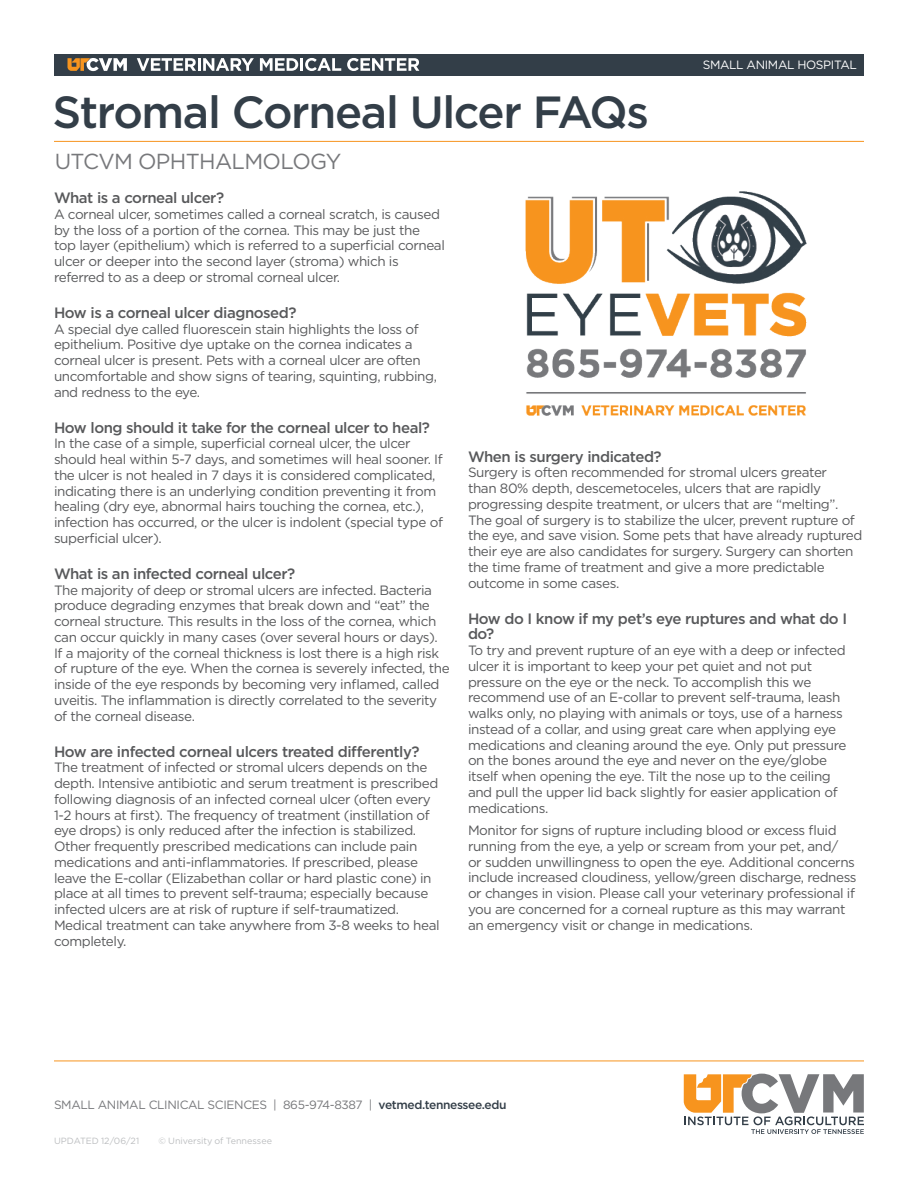
<style>
.page{position:relative;width:918px;height:1188px;background:#fff}
.page>*{position:absolute;margin:0;border:0;box-sizing:border-box;transform-origin:0 0}
.t1{font:500 45px "Gotham";letter-spacing:-.03em;color:#333e48}
.t2{font:21.75px "Gotham";letter-spacing:-.03em;color:#77787b}
.t3{font:500 15px/15.8px "Gotham";letter-spacing:-.03em;color:#58595b}
.t4{font:13.5px/15.8px "Gotham";letter-spacing:-.03em;color:#58595b}
.t5{font:12px "Gotham";letter-spacing:-.03em;color:#77787b}
.t6{font:12px "Gotham";letter-spacing:-.03em;color:#fff}
.t7{font:9px "Gotham";letter-spacing:-.005em;color:#bcbec0}
.s1{font-weight:500;color:#333e48}
</style>
<div class="page">
<hr style="left:54px;top:1061px;width:810px;height:1px;background:#f7941e">
<hr style="left:54px;top:141px;width:810px;height:1px;background:#f7941e">
<svg style="left:684px;top:1074px;width:180px;height:60px"></svg>
<div style="left:55px;top:54px;width:809px;height:21px;background:#333e48"></div>
<svg style="left:67px;top:58px;width:60px;height:13px"></svg>
<svg style="left:137px;top:58px;width:117px;height:13px"></svg>
<svg style="left:260px;top:58px;width:81px;height:13px"></svg>
<svg style="left:347px;top:58px;width:72px;height:13px"></svg>
<img style="left:525px;top:191px;width:282px;height:225px">
<p class="t1" style="left:53px;top:83px;width:598px">Stromal Corneal Ulcer FAQs</p>
<p class="t2" style="left:55px;top:147px;width:288px">UTCVM OPHTHALMOLOGY</p>
<p class="t6" style="left:703px;top:57px;width:156px">SMALL ANIMAL HOSPITAL</p>
<p class="t3" style="left:54px;top:190px;width:172px">What is a corneal ulcer?</p>
<p class="t4" style="left:54px;top:206px;width:392px">A corneal ulcer, sometimes called a corneal scratch, is caused by the loss of a portion of the cornea. This may be just the top layer (epithelium) which is referred to a superficial corneal ulcer or deeper into the second layer (stroma) which is referred to as a deep or stromal corneal ulcer.</p>
<p class="t3" style="left:54px;top:305px;width:244px">How is a corneal ulcer diagnosed?</p>
<p class="t4" style="left:54px;top:321px;width:385px">A special dye called fluorescein stain highlights the loss of epithelium. Positive dye uptake on the cornea indicates a corneal ulcer is present. Pets with a corneal ulcer are often uncomfortable and show signs of tearing, squinting, rubbing, and redness to the eye.</p>
<p class="t3" style="left:54px;top:419px;width:378px">How long should it take for the corneal ulcer to heal?</p>
<p class="t4" style="left:54px;top:435px;width:390px">In the case of a simple, superficial corneal ulcer, the ulcer should heal within 5-7 days, and sometimes will heal sooner. If the ulcer is not healed in 7 days it is considered complicated, indicating there is an underlying condition preventing it from healing (dry eye, abnormal hairs touching the cornea, etc.), infection has occurred, or the ulcer is indolent (special type of superficial ulcer).</p>
<p class="t3" style="left:54px;top:566px;width:243px">What is an infected corneal ulcer?</p>
<p class="t4" style="left:54px;top:582px;width:397px">The majority of deep or stromal ulcers are infected. Bacteria produce degrading enzymes that break down and “eat” the corneal structure. This results in the loss of the cornea, which can occur quickly in many cases (over several hours or days).<br>If a majority of the corneal thickness is lost there is a high risk of rupture of the eye. When the cornea is severely infected, the inside of the eye responds by becoming very inflamed, called uveitis. The inflammation is directly correlated to the severity of the corneal disease.</p>
<p class="t3" style="left:54px;top:743px;width:367px">How are infected corneal ulcers treated differently?</p>
<p class="t4" style="left:54px;top:759px;width:387px">The treatment of infected or stromal ulcers depends on the depth. Intensive antibiotic and serum treatment is prescribed following diagnosis of an infected corneal ulcer (often every 1-2 hours at first). The frequency of treatment (instillation of eye drops) is only reduced after the infection is stabilized.<br>Other frequently prescribed medications can include pain medications and anti-inflammatories. If prescribed, please leave the E-collar (Elizabethan collar or hard plastic cone) in place at all times to prevent self-trauma; especially because infected ulcers are at risk of rupture if self-traumatized.<br>Medical treatment can take anywhere from 3-8 weeks to heal completely.</p>
<p class="t3" style="left:468px;top:448px;width:195px">When is surgery indicated?</p>
<p class="t4" style="left:468px;top:464px;width:396px">Surgery is often recommended for stromal ulcers greater<br>than 80% depth, descemetoceles, ulcers that are rapidly progressing despite treatment, or ulcers that are “melting”.<br>The goal of surgery is to stabilize the ulcer, prevent rupture of the eye, and save vision. Some pets that have already ruptured their eye are also candidates for surgery. Surgery can shorten the time frame of treatment and give a more predictable outcome in some cases.</p>
<p class="t3" style="left:468px;top:610px;width:381px">How do I know if my pet’s eye ruptures and what do I do?</p>
<p class="t4" style="left:468px;top:642px;width:380px">To try and prevent rupture of an eye with a deep or infected ulcer it is important to keep your pet quiet and not put pressure on the eye or the neck. To accomplish this we recommend use of an E-collar to prevent self-trauma, leash walks only, no playing with animals or toys, use of a harness instead of a collar, and using great care when applying eye medications and cleaning around the eye. Only put pressure on the bones around the eye and never on the eye/globe itself when opening the eye. Tilt the nose up to the ceiling and pull the upper lid back slightly for easier application of medications.</p>
<p class="t4" style="left:468px;top:822px;width:390px">Monitor for signs of rupture including blood or excess fluid running from the eye, a yelp or scream from your pet, and/<br>or sudden unwillingness to open the eye. Additional concerns include increased cloudiness, yellow/green discharge, redness or changes in vision. Please call your veterinary professional if you are concerned for a corneal rupture as this may warrant an emergency visit or change in medications.</p>
<p class="t5" style="left:54px;top:1097px;width:454px">SMALL ANIMAL CLINICAL SCIENCES | 865-974-8387 | <span class="s1">vetmed.tennessee.edu</span></p>
<p class="t7" style="left:54px;top:1135px;width:87px">UPDATED 12/06/21</p>
<p class="t7" style="left:159px;top:1135px;width:115px">© University of Tennessee</p>
</div>
